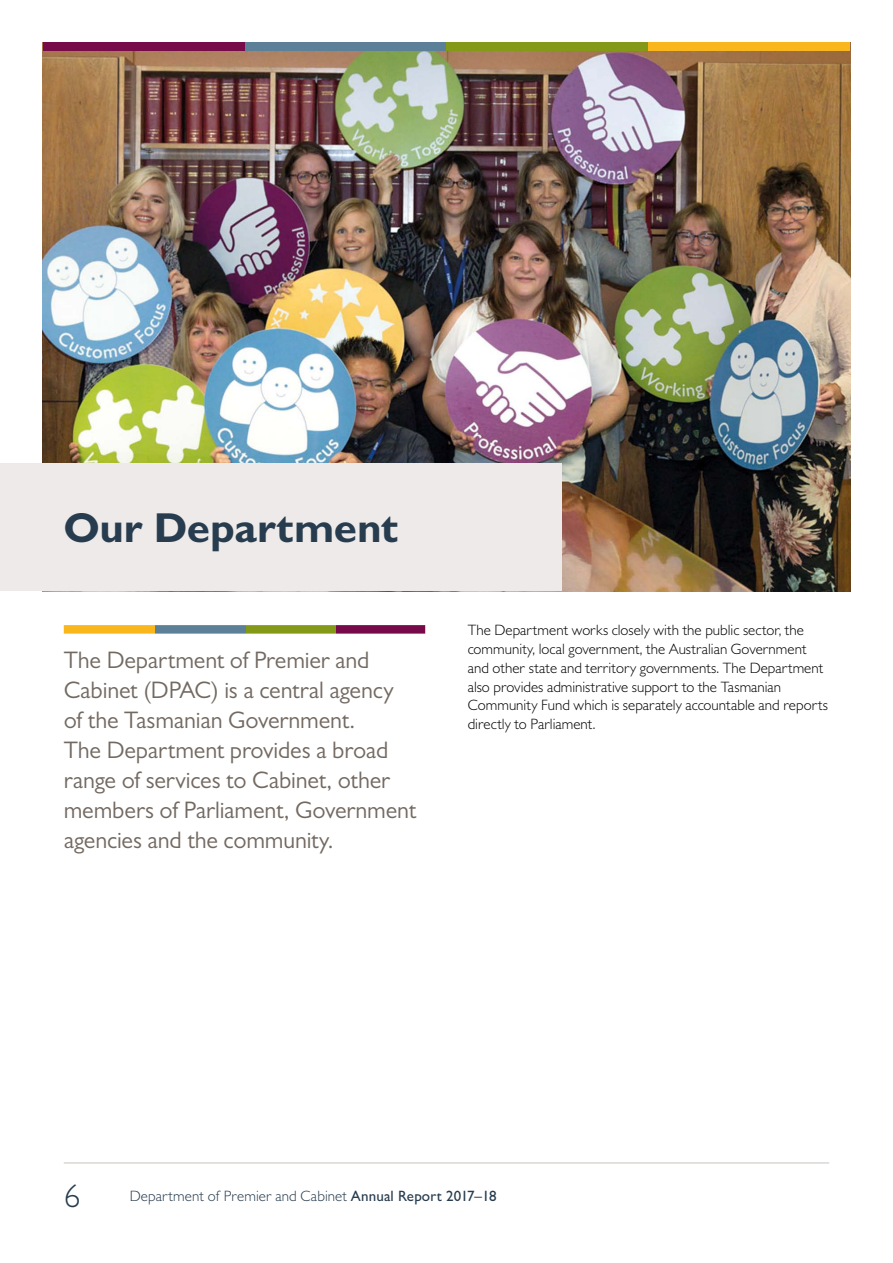
<style>
.page{position:relative;width:893px;height:1263px;background:#fff}
.page>*{position:absolute;margin:0;border:0;box-sizing:border-box;transform-origin:0 0}
.t1{font:700 42px "Gill Sans MT Pro";letter-spacing:-.005em;color:#273c4e}
.t2{font:300 33px "Gill Sans MT Pro";color:#273c4e}
.quote_rule_above{font:24px/30px "Gill Sans MT Pro";letter-spacing:-.005em;color:#726961}
.t3{font:300 15px/18.8px "Gill Sans MT Pro";color:#000}
.t4{font:300 15px "Gill Sans MT Pro";letter-spacing:.005em;color:#273c4e}
.s1{font-weight:500}
</style>
<div class="page">
<img style="left:43px;top:51px;width:807px;height:540px">
<hr style="left:64px;top:1162px;width:765px;height:1px;background:#c9c3be">
<svg style="left:64px;top:625px;width:361px;height:9px;background:#9a7e4f"></svg>
<div style="left:0;top:463px;width:561px;height:128px;background:#edeae9"></div>
<div style="left:244px;top:43px;width:202px;height:8px;background:#5d8099"></div>
<div style="left:43px;top:43px;width:201px;height:8px;background:#770a48"></div>
<div style="left:446px;top:43px;width:202px;height:8px;background:#859919"></div>
<div style="left:648px;top:43px;width:202px;height:8px;background:#fab71d"></div>
<p class="t1" style="left:64px;top:501px;width:336px">Our Department</p>
<p class="quote_rule_above" style="left:64px;top:644px;width:354px">The Department of Premier and<br>Cabinet (DPAC) is a central agency of the Tasmanian Government.<br>The Department provides a broad range of services to Cabinet, other members of Parliament, Government agencies and the community.</p>
<p class="t3" style="left:468px;top:621px;width:362px">The Department works closely with the public sector, the community, local government, the Australian Government and other state and territory governments. The Department also provides administrative support to the Tasmanian Community Fund which is separately accountable and reports directly to Parliament.</p>
<h2 class="t2" style="left:64px;top:1176px;width:18px">6</h2>
<p class="t4" style="left:130px;top:1187px;width:368px">Department of Premier and Cabinet <span class="s1">Annual Report 2017–18</span></p>
</div>
